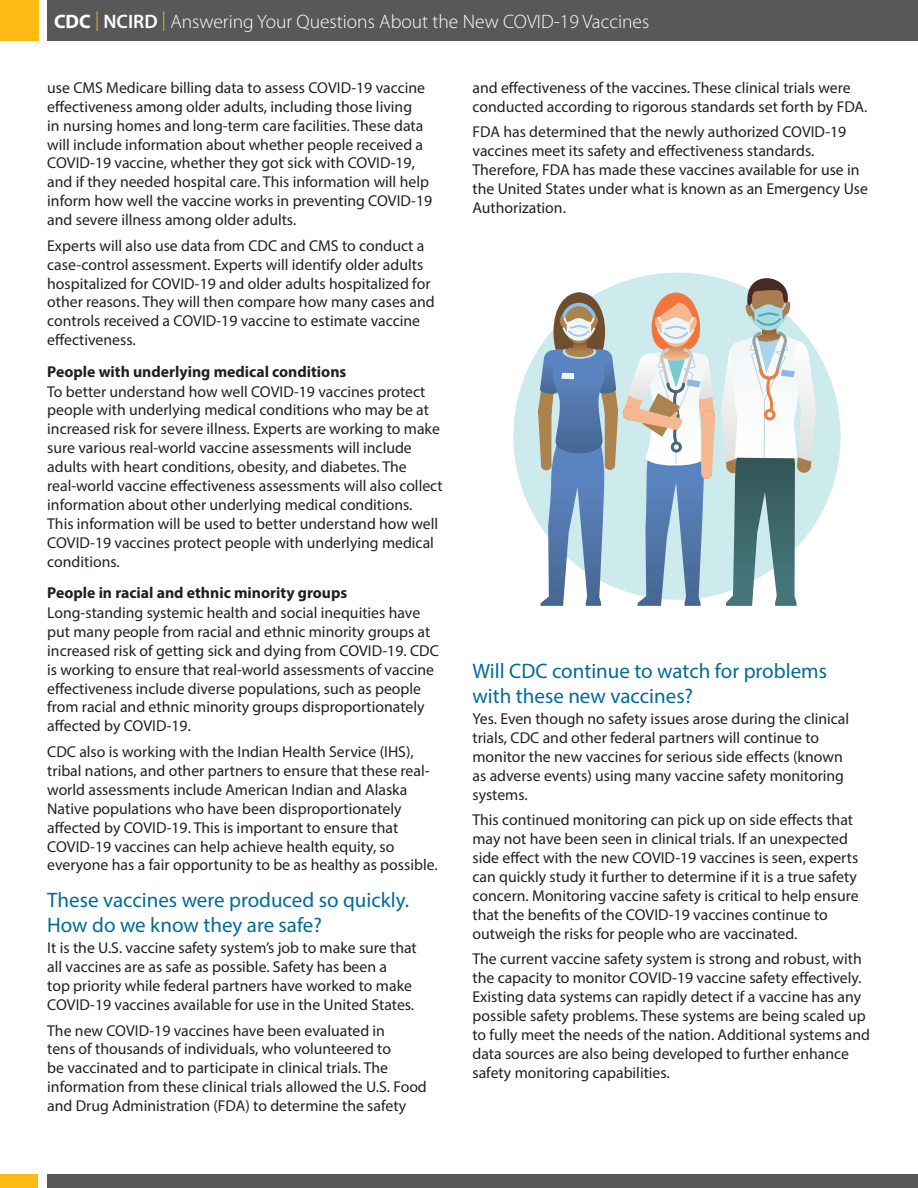
<style>
.page{position:relative;width:918px;height:1188px;background:#fff}
.page>*{position:absolute;margin:0;border:0;box-sizing:border-box;transform-origin:0 0}
.t1{font:21px/25.2px "Myriad Pro";color:#006c96}
.t2{font:300 19.5px "Myriad Pro";color:#fff}
.t3{font:15.75px/18.9px "Myriad Pro";color:#231f20}
.t4{font:700 15.75px "Myriad Pro";color:#231f20}
.s1{font-weight:700}
.s2{color:#fcba13}
.s3{font-weight:600}
</style>
<div class="page">
<div style="left:0;top:1174px;width:38px;height:14px;background:#fcba13"></div>
<div style="left:47px;top:1174px;width:871px;height:14px;background:#57585a"></div>
<div style="left:0;top:0;width:38px;height:40px;background:#fcba13"></div>
<div style="left:47px;top:0;width:871px;height:40px;background:#57585a"></div>
<div style="left:513px;top:273px;width:328px;height:327px;background:#cdeaed;border-radius:50%"></div>
<svg style="left:538px;top:272px;width:278px;height:334px"></svg>
<p class="t2" style="left:54px;top:10px;width:597px"><span class="s1">CDC</span> <span class="s2">|</span> <span class="s3">NCIRD</span> <span class="s2">|</span> Answering Your Questions About the New COVID-19 Vaccines</p>
<p class="t3" style="left:47px;top:78px;width:386px">use CMS Medicare billing data to assess COVID-19 vaccine effectiveness among older adults, including those living<br>in nursing homes and long-term care facilities. These data will include information about whether people received a COVID-19 vaccine, whether they got sick with COVID-19, and if they needed hospital care. This information will help inform how well the vaccine works in preventing COVID-19 and severe illness among older adults.</p>
<p class="t3" style="left:47px;top:236px;width:389px">Experts will also use data from CDC and CMS to conduct a case-control assessment. Experts will identify older adults hospitalized for COVID-19 and older adults hospitalized for other reasons. They will then compare how many cases and controls received a COVID-19 vaccine to estimate vaccine effectiveness.</p>
<p class="t4" style="left:47px;top:361px;width:301px">People with underlying medical conditions</p>
<p class="t3" style="left:47px;top:382px;width:397px">To better understand how well COVID-19 vaccines protect people with underlying medical conditions who may be at increased risk for severe illness. Experts are working to make sure various real-world vaccine assessments will include adults with heart conditions, obesity, and diabetes. The real-world vaccine effectiveness assessments will also collect information about other underlying medical conditions.<br>This information will be used to better understand how well COVID-19 vaccines protect people with underlying medical conditions.</p>
<p class="t4" style="left:47px;top:583px;width:302px">People in racial and ethnic minority groups</p>
<p class="t3" style="left:47px;top:603px;width:393px">Long-standing systemic health and social inequities have put many people from racial and ethnic minority groups at increased risk of getting sick and dying from COVID-19. CDC is working to ensure that real-world assessments of vaccine effectiveness include diverse populations, such as people from racial and ethnic minority groups disproportionately affected by COVID-19.</p>
<p class="t3" style="left:47px;top:742px;width:392px">CDC also is working with the Indian Health Service (IHS), tribal nations, and other partners to ensure that these real&shy;world assessments include American Indian and Alaska Native populations who have been disproportionately affected by COVID-19. This is important to ensure that COVID-19 vaccines can help achieve health equity, so everyone has a fair opportunity to be as healthy as possible.</p>
<h1 class="t1" style="left:47px;top:887px;width:364px">These vaccines were produced so quickly.<br>How do we know they are safe?</h1>
<p class="t3" style="left:47px;top:938px;width:371px">It is the U.S. vaccine safety system’s job to make sure that all vaccines are as safe as possible. Safety has been a<br>top priority while federal partners have worked to make COVID-19 vaccines available for use in the United States.</p>
<p class="t3" style="left:47px;top:1021px;width:381px">The new COVID-19 vaccines have been evaluated in<br>tens of thousands of individuals, who volunteered to<br>be vaccinated and to participate in clinical trials. The information from these clinical trials allowed the U.S. Food and Drug Administration (FDA) to determine the safety</p>
<p class="t3" style="left:472px;top:78px;width:397px">and effectiveness of the vaccines. These clinical trials were conducted according to rigorous standards set forth by FDA.</p>
<p class="t3" style="left:472px;top:122px;width:397px">FDA has determined that the newly authorized COVID-19 vaccines meet its safety and effectiveness standards.<br>Therefore, FDA has made these vaccines available for use in the United States under what is known as an Emergency Use Authorization.</p>
<h1 class="t1" style="left:472px;top:658px;width:356px">Will CDC continue to watch for problems with these new vaccines?</h1>
<p class="t3" style="left:472px;top:709px;width:378px">Yes. Even though no safety issues arose during the clinical trials, CDC and other federal partners will continue to monitor the new vaccines for serious side effects (known as adverse events) using many vaccine safety monitoring systems.</p>
<p class="t3" style="left:472px;top:810px;width:388px">This continued monitoring can pick up on side effects that may not have been seen in clinical trials. If an unexpected side effect with the new COVID-19 vaccines is seen, experts can quickly study it further to determine if it is a true safety concern. Monitoring vaccine safety is critical to help ensure that the benefits of the COVID-19 vaccines continue to outweigh the risks for people who are vaccinated.</p>
<p class="t3" style="left:472px;top:949px;width:399px">The current vaccine safety system is strong and robust, with the capacity to monitor COVID-19 vaccine safety effectively.<br>Existing data systems can rapidly detect if a vaccine has any possible safety problems. These systems are being scaled up to fully meet the needs of the nation. Additional systems and data sources are also being developed to further enhance safety monitoring capabilities.</p>
</div>
